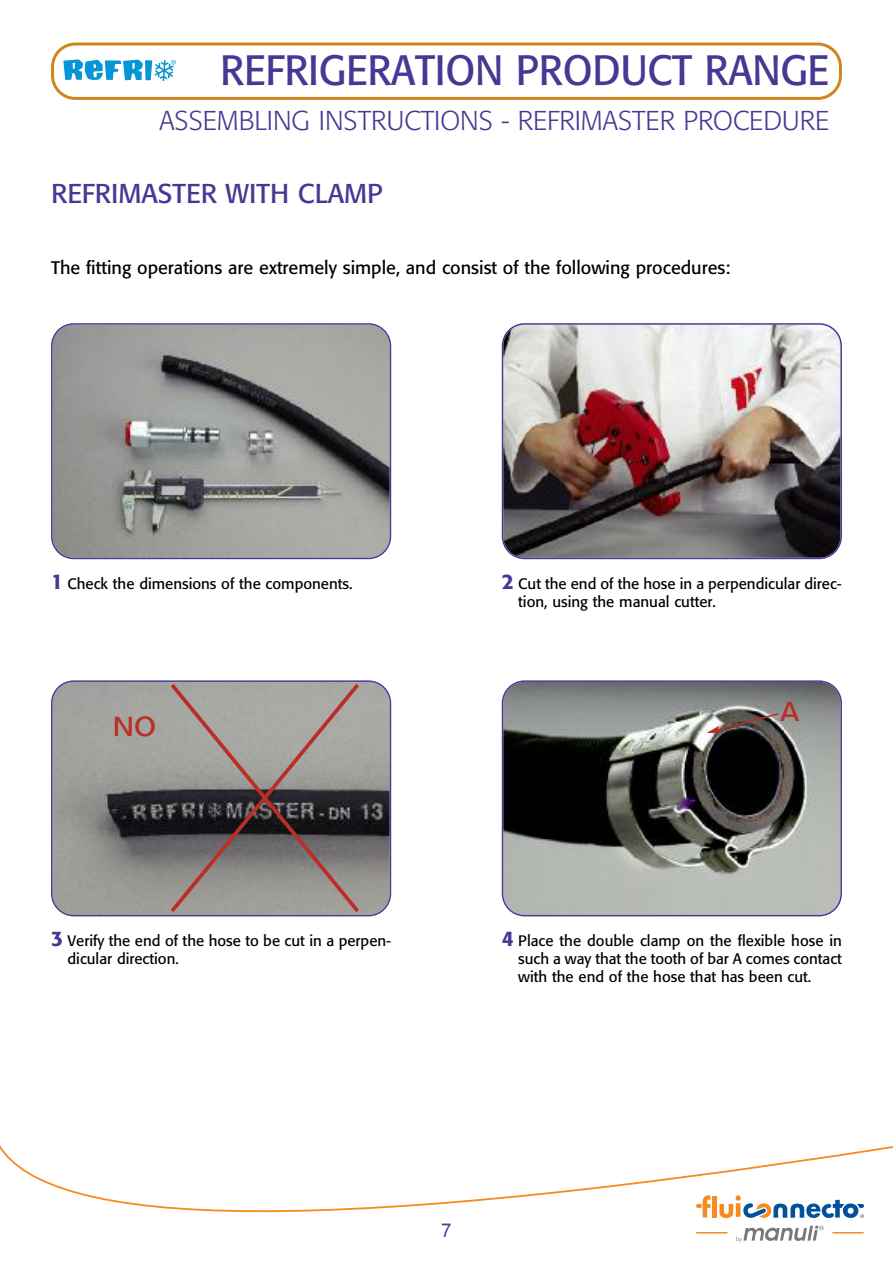
<style>
.page{position:relative;width:893px;height:1263px;background:#fff}
.page>*{position:absolute;margin:0;border:0;box-sizing:border-box;transform-origin:0 0}
.t1{font:42px "Formata";letter-spacing:-.005em;color:#483793;scale:.95 1}
.t2{font:300 27px "Formata";color:#483793}
.t3{font:27px "Formata";color:#483793}
.t4{font:500 27px "Folio BT";color:#bc2e25}
.t5{font:19.5px "Helvetica";color:#483793;scale:.9 1}
.t6{font:18px "Formata";color:#000}
.t7{font:15px/18px "Formata";color:#000}
.s1{font-weight:500;font-size:21px;color:#483793}
</style>
<div class="page">
<svg style="left:51px;top:43px;width:791px;height:57px"></svg>
<svg style="left:0;top:1145px;width:893px;height:98px"></svg>
<hr style="left:712px;top:1195px;width:4px;height:22px;background:#f68b1f">
<svg style="left:696px;top:1195px;width:14px;height:22px"></svg>
<svg style="left:719px;top:1195px;width:145px;height:23px"></svg>
<hr style="left:832px;top:1232px;width:32px;height:1px;background:#f68b1f">
<hr style="left:696px;top:1232px;width:31px;height:1px;background:#f68b1f">
<svg style="left:736px;top:1226px;width:88px;height:16px"></svg>
<svg style="left:51px;top:323px;width:340px;height:236px;background:#8e8e91"></svg>
<img style="left:502px;top:323px;width:340px;height:236px">
<svg style="left:51px;top:680px;width:340px;height:236px;background:#8a898b"></svg>
<svg style="left:502px;top:680px;width:340px;height:236px;background:#707271"></svg>
<svg style="left:706px;top:712px;width:74px;height:21px;background:#706560"></svg>
<svg style="left:167px;top:680px;width:196px;height:236px;background:#857e7d"></svg>
<h1 class="t1" style="left:220px;top:44px;width:642px">REFRIGERATION PRODUCT RANGE</h1>
<h2 class="t2" style="left:159px;top:104px;width:671px">ASSEMBLING INSTRUCTIONS - REFRIMASTER PROCEDURE</h2>
<h2 class="t3" style="left:51px;top:177px;width:333px">REFRIMASTER WITH CLAMP</h2>
<p class="t6" style="left:51px;top:256px;width:681px">The fitting operations are extremely simple, and consist of the following procedures:</p>
<p class="t7" style="left:51px;top:574px;width:303px"><span class="s1">1</span> Check the dimensions of the components.</p>
<p class="t7" style="left:518px;top:574px;width:325px;text-indent:-17px"><span class="s1">2</span> Cut the end of the hose in a perpendicular direc&shy;tion, using the manual cutter.</p>
<h2 class="t4" style="left:113px;top:711px;width:45px">NO</h2>
<h2 class="t4" style="left:780px;top:696px;width:21px">A</h2>
<p class="t7" style="left:68px;top:931px;width:325px;text-indent:-16px"><span class="s1">3</span> Verify the end of the hose to be cut in a perpen&shy;dicular direction.</p>
<p class="t7" style="left:518px;top:931px;width:325px;text-align:justify;text-indent:-16px"><span class="s1">4</span> Place the double clamp on the flexible hose in such a way that the tooth of bar A comes contact with the end of the hose that has been cut.</p>
<h3 class="t5" style="left:442px;top:1219px;width:12px">7</h3>
</div>
